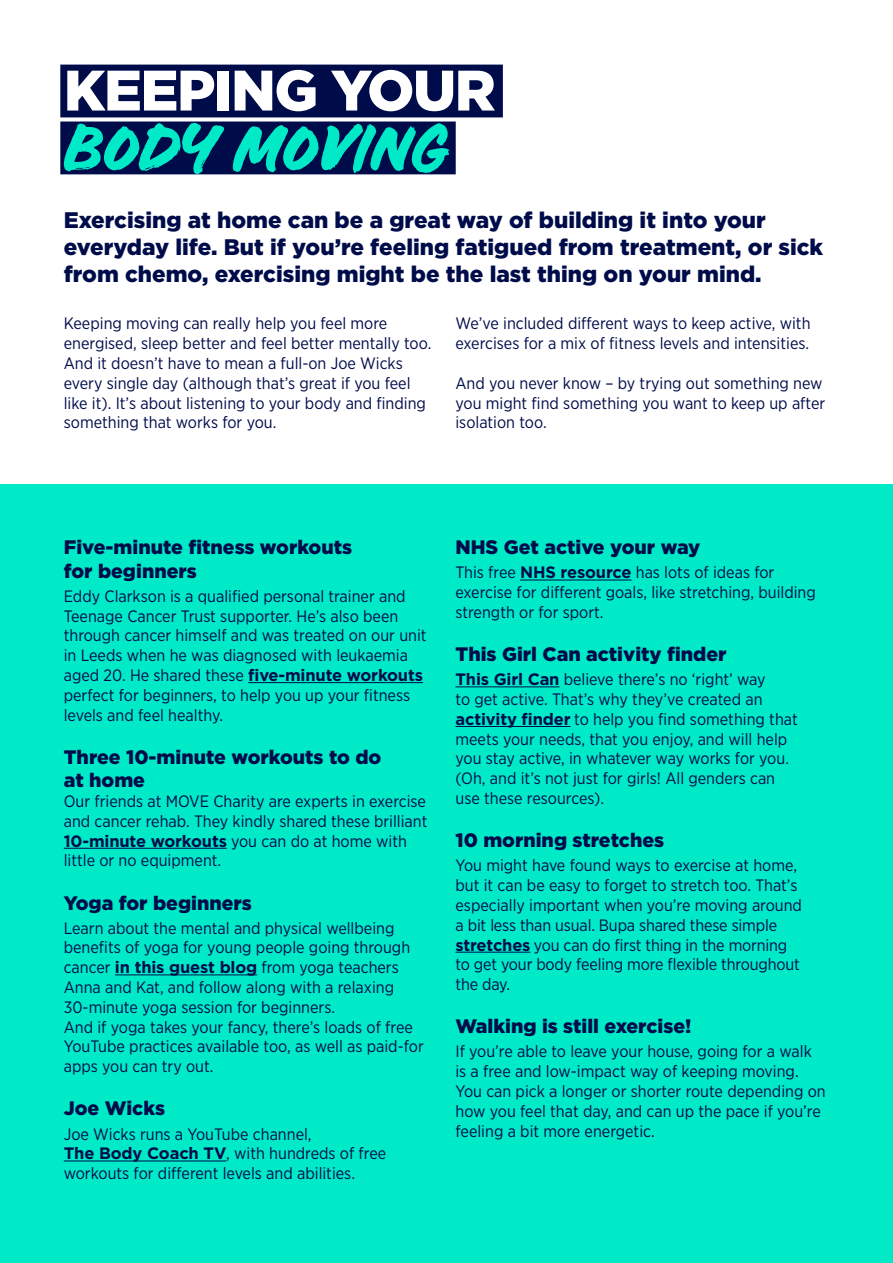
<style>
.page{position:relative;width:893px;height:1263px;background:#fff}
.page>*{position:absolute;margin:0;border:0;box-sizing:border-box;transform-origin:0 0}
.Large_Underlined_tex{font:61.5px "Double Take";color:#00eac8}
.Large_Underlined_tex-2{font:900 57px "Gotham";letter-spacing:-.025em;color:#fff}
.t1{font:900 22.5px/27px "Gotham";color:#000c4a}
.t2{font:900 19.5px/23.4px "Gotham";color:#000c4a}
.t3{font:16.5px/19.8px "Gotham Narrow";color:#000c4a}
.s1{font-family:"Gotham";font-weight:700}
</style>
<div class="page">
<div style="left:0;top:485px;width:893px;height:778px;background:#00eac8"></div>
<div style="left:60px;top:65px;width:443px;height:52px;background:#000c4a"></div>
<div style="left:60px;top:122px;width:396px;height:52px;background:#000c4a"></div>
<hr style="left:248px;top:682px;width:175px;height:1px;background:#000c4a">
<hr style="left:64px;top:848px;width:163px;height:1px;background:#000c4a">
<hr style="left:115px;top:974px;width:142px;height:1px;background:#000c4a">
<hr style="left:64px;top:1161px;width:162px;height:1px;background:#000c4a">
<hr style="left:520px;top:580px;width:111px;height:1px;background:#000c4a">
<hr style="left:455px;top:686px;width:104px;height:1px;background:#000c4a">
<hr style="left:455px;top:726px;width:115px;height:1px;background:#000c4a">
<hr style="left:455px;top:952px;width:75px;height:1px;background:#000c4a">
<p class="Large_Underlined_tex-2" style="left:64px;top:57px;width:433px">KEEPING YOUR</p>
<p class="Large_Underlined_tex" style="left:64px;top:103px;width:388px">BODY MOVING</p>
<p class="t1" style="left:64px;top:206px;width:761px">Exercising at home can be a great way of building it into your everyday life. But if you’re feeling fatigued from treatment, or sick from chemo, exercising might be the last thing on your mind.</p>
<p class="t3" style="left:64px;top:313px;width:369px">Keeping moving can really help you feel more energised, sleep better and feel better mentally too.<br>And it doesn’t have to mean a full-on Joe Wicks every single day (although that’s great if you feel like it). It’s about listening to your body and finding something that works for you.</p>
<p class="t3" style="left:455px;top:313px;width:357px">We’ve included different ways to keep active, with exercises for a mix of fitness levels and intensities.</p>
<p class="t3" style="left:455px;top:373px;width:371px">And you never know – by trying out something new you might find something you want to keep up after isolation too.</p>
<p class="t2" style="left:64px;top:535px;width:290px">Five-minute fitness workouts for beginners</p>
<p class="t3" style="left:64px;top:586px;width:364px">Eddy Clarkson is a qualified personal trainer and Teenage Cancer Trust supporter. He’s also been through cancer himself and was treated on our unit in Leeds when he was diagnosed with leukaemia aged 20. He shared these <span class="s1">five-minute workouts </span>perfect for beginners, to help you up your fitness levels and feel healthy.</p>
<p class="t2" style="left:64px;top:745px;width:319px">Three 10-minute workouts to do at home</p>
<p class="t3" style="left:64px;top:791px;width:365px">Our friends at MOVE Charity are experts in exercise and cancer rehab. They kindly shared these brilliant <span class="s1">10-minute workouts</span> you can do at home with little or no equipment.</p>
<p class="t2" style="left:64px;top:890px;width:190px">Yoga for beginners</p>
<p class="t3" style="left:64px;top:918px;width:348px">Learn about the mental and physical wellbeing benefits of yoga for young people going through cancer <span class="s1">in this guest blog</span> from yoga teachers Anna and Kat, and follow along with a relaxing 30-minute yoga session for beginners.</p>
<p class="t3" style="left:64px;top:1017px;width:362px">And if yoga takes your fancy, there’s loads of free<br>YouTube practices available too, as well as paid-for apps you can try out.</p>
<p class="t2" style="left:64px;top:1096px;width:103px">Joe Wicks</p>
<p class="t3" style="left:64px;top:1123px;width:324px">Joe Wicks runs a YouTube channel,<br><span class="s1">The Body Coach TV</span>, with hundreds of free workouts for different levels and abilities.</p>
<p class="t2" style="left:455px;top:535px;width:246px">NHS Get active your way</p>
<p class="t3" style="left:455px;top:562px;width:362px">This free <span class="s1">NHS resource</span> has lots of ideas for exercise for different goals, like stretching, building strength or for sport.</p>
<p class="t2" style="left:455px;top:642px;width:273px">This Girl Can activity finder</p>
<p class="t3" style="left:455px;top:669px;width:344px"><span class="s1">This Girl Can</span> believe there’s no ‘right’ way<br>to get active. That’s why they’ve created an <span class="s1">activity finder</span> to help you find something that meets your needs, that you enjoy, and will help you stay active, in whatever way works for you. (Oh, and it’s not just for girls! All genders can use these resources).</p>
<p class="t2" style="left:455px;top:828px;width:210px">10 morning stretches</p>
<p class="t3" style="left:455px;top:855px;width:348px">You might have found ways to exercise at home, but it can be easy to forget to stretch too. That’s especially important when you’re moving around a bit less than usual. Bupa shared these simple <span class="s1">stretches</span> you can do first thing in the morning to get your body feeling more flexible throughout the day.</p>
<p class="t2" style="left:455px;top:1014px;width:238px">Walking is still exercise!</p>
<p class="t3" style="left:455px;top:1041px;width:372px">If you’re able to leave your house, going for a walk is a free and low-impact way of keeping moving.<br>You can pick a longer or shorter route depending on how you feel that day, and can up the pace if you’re feeling a bit more energetic.</p>
</div>
